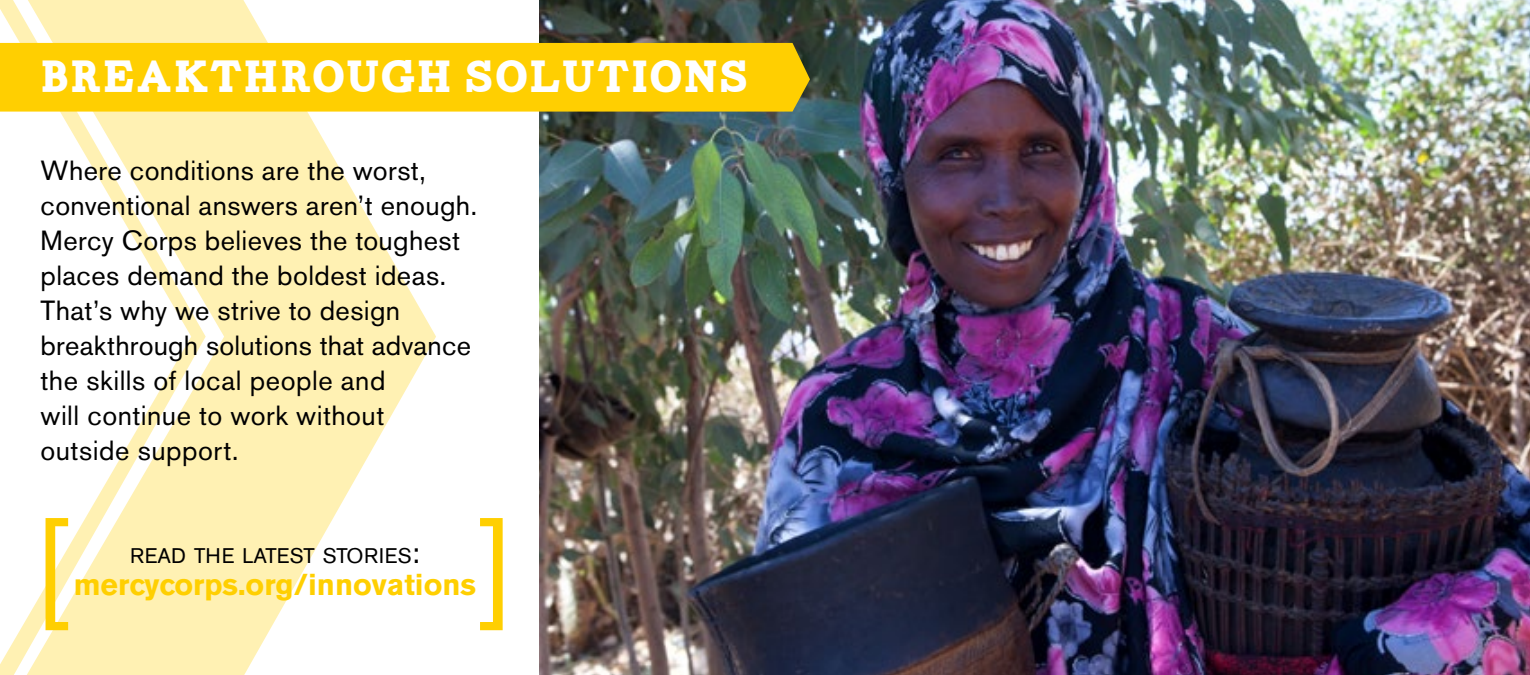
<style>
.page{position:relative;width:1530px;height:675px;background:#fff}
.page>*{position:absolute;margin:0;border:0;box-sizing:border-box;transform-origin:0 0}
.t1{font:45px "Carton";letter-spacing:.02em;color:#fff}
.t2{font:700 30px "Akzidenz Grotesk BE";color:#ffcf01}
.t3{font:27.5px/35px "Akzidenz Grotesk BE";letter-spacing:.015em;color:#000}
.t4{font:21px "Akzidenz Grotesk BE";color:#000}
.s1{font-size:30px}
</style>
<div class="page">
<svg style="left:206px;top:0;width:230px;height:675px;fill:#fff1b3"></svg>
<svg style="left:0;top:0;width:206px;height:675px"></svg>
<img style="left:539px;top:0;width:991px;height:675px">
<div style="left:0;top:43px;width:810px;height:69px;background:#ffcf01"></div>
<svg style="left:46px;top:518px;width:22px;height:112px"></svg>
<svg style="left:480px;top:518px;width:23px;height:112px"></svg>
<h1 class="t1" style="left:41px;top:58px;width:64px">BREA</h1>
<h1 class="t1" style="left:174px;top:58px;width:140px">KTHROU</h1>
<h1 class="t1" style="left:380px;top:58px;width:118px">GH SOLUT</h1>
<h1 class="t1" style="left:631px;top:58px;width:119px">IONS</h1>
<p class="t3" style="left:41px;top:153px;width:438px">Where conditions are the worst, conventional answers aren’t enough.<br>Mercy Corps believes the toughest places demand the boldest ideas.<br>That’s why we strive to design breakthrough solutions that advance the skills of local people and<br>will continue to work without outside support.</p>
<p class="t4" style="left:130px;top:543px;width:291px">READ THE LATEST STORIES<span class="s1">:</span></p>
<p class="t2" style="left:74px;top:567px;width:404px">mercycorps.org/innovations</p>
</div>
